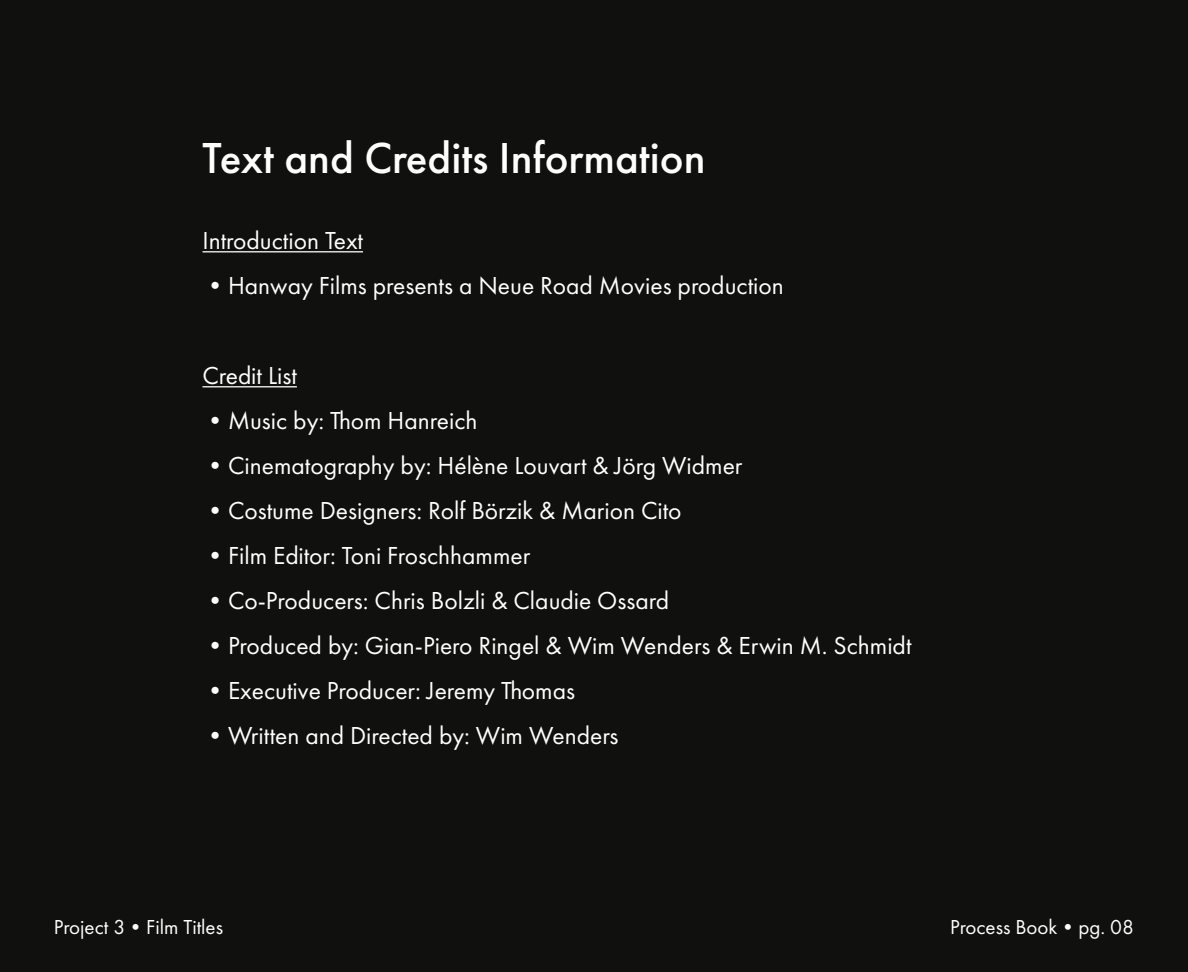
<style>
.page{position:relative;width:1188px;height:972px;background:#10110f}
.page>*{position:absolute;margin:0;border:0;box-sizing:border-box;transform-origin:0 0}
.t1{font:500 45px "Futura PT";color:#fff}
.t2{font:25.5px "Futura PT";color:#fff}
.t3{font:21px "Futura PT";color:#fff}
</style>
<div class="page">
<hr style="left:202px;top:251px;width:161px;height:1px;background:#fff">
<hr style="left:202px;top:386px;width:95px;height:1px;background:#fff">
<p class="t1" style="left:202px;top:131px;width:505px">Text and Credits Information</p>
<p class="t2" style="left:202px;top:226px;width:162px">Introduction Text</p>
<p class="t2" style="left:202px;top:271px;width:583px">•Hanway Films presents a Neue Road Movies production</p>
<p class="t2" style="left:202px;top:361px;width:96px">Credit List</p>
<p class="t2" style="left:202px;top:406px;width:277px">•Music by: Thom Hanreich</p>
<p class="t2" style="left:202px;top:451px;width:542px">•Cinematography by: Hélène Louvart &amp; Jörg Widmer</p>
<p class="t2" style="left:202px;top:496px;width:481px">•Costume Designers: Rolf Börzik &amp; Marion Cito</p>
<p class="t2" style="left:202px;top:541px;width:329px">•Film Editor: Toni Froschhammer</p>
<p class="t2" style="left:202px;top:586px;width:468px">•Co-Producers: Chris Bolzli &amp; Claudie Ossard</p>
<p class="t2" style="left:202px;top:631px;width:711px">•Produced by: Gian-Piero Ringel &amp; Wim Wenders &amp; Erwin M. Schmidt</p>
<p class="t2" style="left:202px;top:676px;width:374px">•Executive Producer: Jeremy Thomas</p>
<p class="t2" style="left:202px;top:721px;width:418px">•Written and Directed by: Wim Wenders</p>
<p class="t3" style="left:54px;top:915px;width:171px">Project 3•Film Titles</p>
<p class="t3" style="left:950px;top:915px;width:185px">Process Book•pg. 08</p>
</div>
